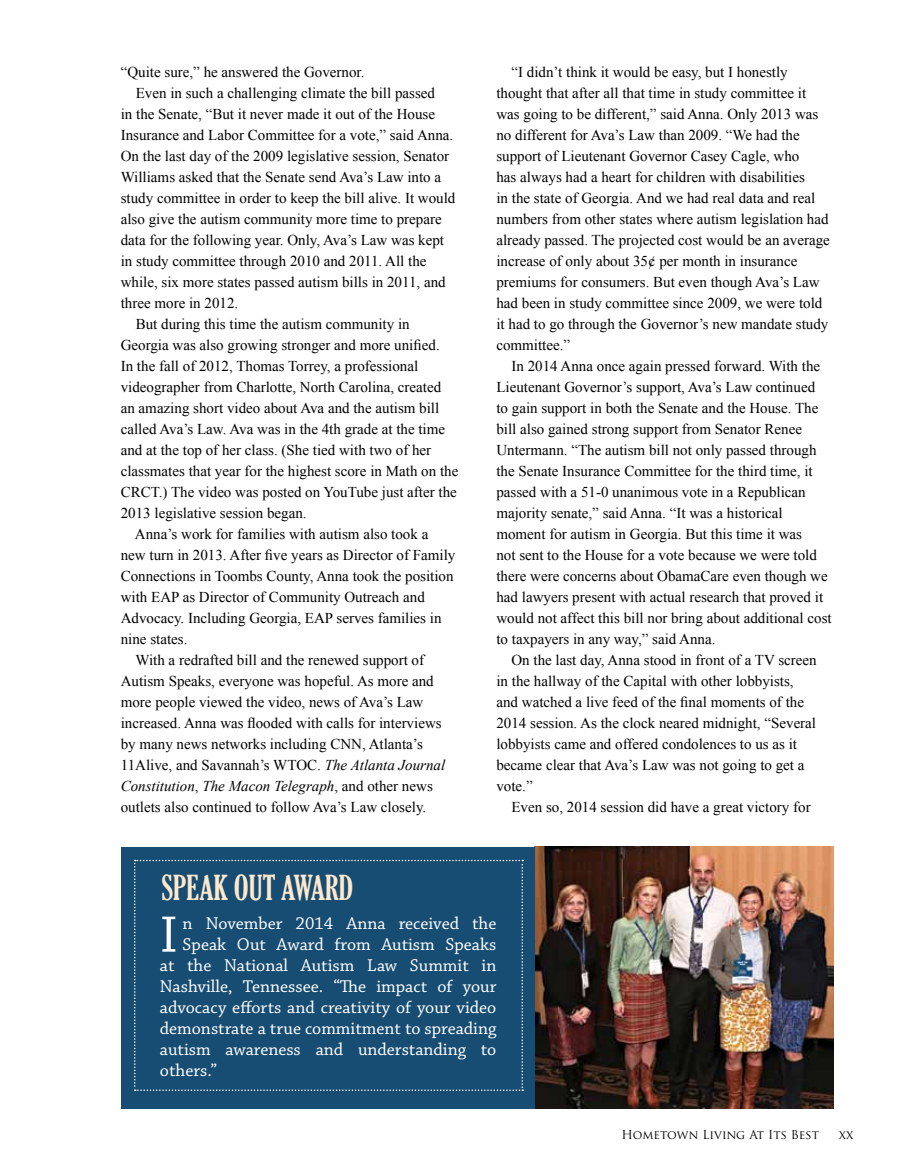
<style>
.page{position:relative;width:905px;height:1175px;background:#fff}
.page>*{position:absolute;margin:0;border:0;box-sizing:border-box;transform-origin:0 0}
.t1{font:54px "Chaparral Pro";color:#fff}
.t2{font:extra-condensed 33px "Gloucester";color:#ffe8cb}
.t3{font:18px "Chaparral Pro";color:#fff}
.t4{font:15px/21px "Times New Roman";color:#000}
.t5{font:italic 15px "Times New Roman";color:#000}
.t6{font:12px "Trajan Pro";color:#000}
.s1{font-style:italic}
.s2{font-style:normal}
</style>
<div class="page">
<img style="left:534px;top:846px;width:299px;height:262px">
<div style="left:121px;top:846px;width:413px;height:262px;background:#174d73"></div>
<svg style="left:134px;top:859px;width:389px;height:232px"></svg>
<p class="t4" style="left:121px;top:61px;width:245px">“Quite sure,” he answered the Governor.</p>
<p class="t4" style="left:136px;top:82px;width:301px">Even in such a challenging climate the bill passed</p>
<p class="t4" style="left:121px;top:103px;width:316px">in the Senate, “But it never made it out of the House</p>
<p class="t4" style="left:121px;top:124px;width:334px">Insurance and Labor Committee for a vote,” said Anna.</p>
<p class="t4" style="left:121px;top:145px;width:330px">On the last day of the 2009 legislative session, Senator</p>
<p class="t4" style="left:121px;top:166px;width:322px">Williams asked that the Senate send Ava’s Law into a</p>
<p class="t4" style="left:121px;top:187px;width:336px">study committee in order to keep the bill alive. It would</p>
<p class="t4" style="left:121px;top:208px;width:322px">also give the autism community more time to prepare</p>
<p class="t4" style="left:121px;top:229px;width:325px">data for the following year. Only, Ava’s Law was kept</p>
<p class="t4" style="left:121px;top:250px;width:307px">in study committee through 2010 and 2011. All the</p>
<p class="t4" style="left:121px;top:271px;width:326px">while, six more states passed autism bills in 2011, and</p>
<p class="t4" style="left:121px;top:292px;width:119px">three more in 2012.</p>
<p class="t4" style="left:136px;top:313px;width:275px">But during this time the autism community in</p>
<p class="t4" style="left:121px;top:334px;width:320px">Georgia was also growing stronger and more unified.</p>
<p class="t4" style="left:121px;top:355px;width:299px">In the fall of 2012, Thomas Torrey, a professional</p>
<p class="t4" style="left:121px;top:376px;width:322px">videographer from Charlotte, North Carolina, created</p>
<p class="t4" style="left:121px;top:397px;width:320px">an amazing short video about Ava and the autism bill</p>
<p class="t4" style="left:121px;top:418px;width:326px">called Ava’s Law. Ava was in the 4th grade at the time</p>
<p class="t4" style="left:121px;top:439px;width:312px">and at the top of her class. (She tied with two of her</p>
<p class="t4" style="left:121px;top:460px;width:339px">classmates that year for the highest score in Math on the</p>
<p class="t4" style="left:121px;top:481px;width:337px">CRCT.) The video was posted on YouTube just after the</p>
<p class="t4" style="left:121px;top:502px;width:187px">2013 legislative session began.</p>
<p class="t4" style="left:135px;top:523px;width:295px">Anna’s work for families with autism also took a</p>
<p class="t4" style="left:121px;top:544px;width:336px">new turn in 2013. After five years as Director of Family</p>
<p class="t4" style="left:121px;top:565px;width:334px">Connections in Toombs County, Anna took the position</p>
<p class="t4" style="left:121px;top:586px;width:305px">with EAP as Director of Community Outreach and</p>
<p class="t4" style="left:121px;top:607px;width:322px">Advocacy. Including Georgia, EAP serves families in</p>
<p class="t4" style="left:121px;top:628px;width:68px">nine states.</p>
<p class="t4" style="left:135px;top:649px;width:290px">With a redrafted bill and the renewed support of</p>
<p class="t4" style="left:121px;top:670px;width:314px">Autism Speaks, everyone was hopeful. As more and</p>
<p class="t4" style="left:121px;top:691px;width:304px">more people viewed the video, news of Ava’s Law</p>
<p class="t4" style="left:121px;top:712px;width:322px">increased. Anna was flooded with calls for interviews</p>
<p class="t4" style="left:121px;top:733px;width:304px">by many news networks including CNN, Atlanta’s</p>
<p class="t4" style="left:121px;top:754px;width:326px">11Alive, and Savannah’s WTOC. <span class="s1">The Atlanta Journal</span></p>
<p class="t5" style="left:121px;top:776px;width:313px">Constitution<span class="s2">,</span> The Macon Telegraph<span class="s2">, and other news</span></p>
<p class="t4" style="left:121px;top:796px;width:307px">outlets also continued to follow Ava’s Law closely.</p>
<p class="t4" style="left:496px;top:61px;width:335px;text-indent:15px">“I didn’t think it would be easy, but I honestly thought that after all that time in study committee it was going to be different,” said Anna. Only 2013 was no different for Ava’s Law than 2009. “We had the support of Lieutenant Governor Casey Cagle, who<br>has always had a heart for children with disabilities<br>in the state of Georgia. And we had real data and real numbers from other states where autism legislation had already passed. The projected cost would be an average increase of only about 35¢ per month in insurance premiums for consumers. But even though Ava’s Law had been in study committee since 2009, we were told it had to go through the Governor’s new mandate study committee.”</p>
<p class="t4" style="left:496px;top:355px;width:337px;text-indent:15px">In 2014 Anna once again pressed forward. With the Lieutenant Governor’s support, Ava’s Law continued<br>to gain support in both the Senate and the House. The bill also gained strong support from Senator Renee Untermann. “The autism bill not only passed through the Senate Insurance Committee for the third time, it passed with a 51-0 unanimous vote in a Republican majority senate,” said Anna. “It was a historical moment for autism in Georgia. But this time it was<br>not sent to the House for a vote because we were told there were concerns about ObamaCare even though we had lawyers present with actual research that proved it would not affect this bill nor bring about additional cost to taxpayers in any way,” said Anna.</p>
<p class="t4" style="left:496px;top:649px;width:322px;text-indent:15px">On the last day, Anna stood in front of a TV screen in the hallway of the Capital with other lobbyists, and watched a live feed of the final moments of the 2014 session. As the clock neared midnight, “Several lobbyists came and offered condolences to us as it became clear that Ava’s Law was not going to get a vote.”</p>
<p class="t4" style="left:511px;top:796px;width:301px">Even so, 2014 session did have a great victory for</p>
<h2 class="t2" style="left:161px;top:869px;width:193px">SPEAK OUT AWARD</h2>
<p class="t3" style="left:183px;top:912px;width:315px">n November 2014 Anna received the</p>
<p class="t3" style="left:183px;top:933px;width:315px">Speak Out Award from Autism Speaks</p>
<p class="t3" style="left:160px;top:954px;width:338px">at the National Autism Law Summit in</p>
<p class="t3" style="left:160px;top:975px;width:338px">Nashville, Tennessee. “The impact of your</p>
<p class="t3" style="left:160px;top:996px;width:338px">advocacy efforts and creativity of your video</p>
<p class="t3" style="left:160px;top:1017px;width:338px">demonstrate a true commitment to spreading</p>
<p class="t3" style="left:160px;top:1038px;width:338px">autism awareness and understanding to</p>
<p class="t3" style="left:160px;top:1059px;width:59px">others.”</p>
<h1 class="t1" style="left:160px;top:904px;width:19px">I</h1>
<p class="t6" style="left:621px;top:1127px;width:199px">Hometown Living At Its Best</p>
<p class="t6" style="left:838px;top:1127px;width:16px">xx</p>
</div>
